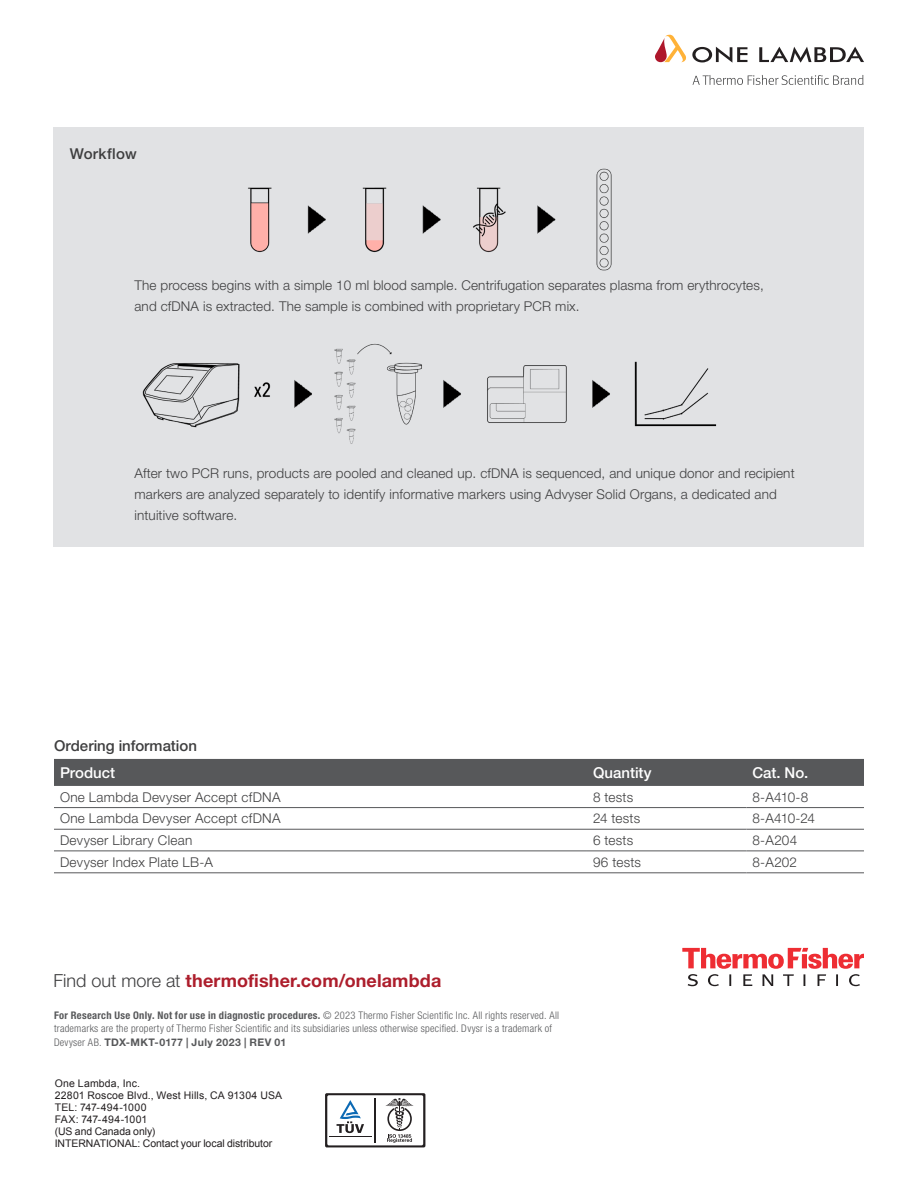
<style>
.page{position:relative;width:918px;height:1188px;background:#fff}
.page>*{position:absolute;margin:0;border:0;box-sizing:border-box;transform-origin:0 0}
.CTA{font:700 18px "Helvetica Neue LTW1 G";letter-spacing:.01em;color:#ad1e2c}
.Title_Row_-_Left{font:500 15px "Helvetica Neue LTW1 G";color:#fff}
.Table_Title{font:500 15px "Helvetica Neue LTW1 G";color:#3e3e3f}
.Content_Subhead{font:500 15px "Helvetica Neue LTW1 G";letter-spacing:.02em;color:#3e3e3f}
.Body__Copy__No_Basel{font:300 13.5px/21px "Helvetica Neue LTW1 G";letter-spacing:.01em;color:#3e3e3f}
.Table_Text_-_Left{font:300 13.5px "Helvetica Neue LTW1 G";letter-spacing:.02em;color:#3e3e3f}
.Copyright___Tactic{font:300 condensed 10.5px/13.5px "Helvetica Neue LTW1 G";letter-spacing:.025em;color:#57585a}
.Location_Numbers{font:10.5px/12px "Arial";color:#231f20}
.Location_Numbers-2{font:10.5px "Arial";letter-spacing:.02em;color:#231f20}
.s1{font-weight:300;color:#3e3e3f}
.s2{font-weight:700}
.s3{font-weight:700;font-stretch:normal}
</style>
<div class="page">
<svg style="left:682px;top:948px;width:182px;height:38px"></svg>
<svg style="left:325px;top:1093px;width:100px;height:54px"></svg>
<div style="left:54px;top:128px;width:810px;height:420px;background:#e1e2e4"></div>
<div style="left:54px;top:759px;width:810px;height:27px;background:#57585a"></div>
<hr style="left:747px;top:807px;width:117px;height:1px;background:#57585a">
<hr style="left:747px;top:829px;width:117px;height:1px;background:#57585a">
<hr style="left:747px;top:851px;width:117px;height:1px;background:#57585a">
<hr style="left:747px;top:873px;width:117px;height:1px;background:#57585a">
<hr style="left:54px;top:807px;width:533px;height:1px;background:#57585a">
<hr style="left:587px;top:807px;width:159px;height:1px;background:#57585a">
<hr style="left:54px;top:829px;width:533px;height:1px;background:#57585a">
<hr style="left:587px;top:829px;width:159px;height:1px;background:#57585a">
<hr style="left:54px;top:851px;width:533px;height:1px;background:#57585a">
<hr style="left:587px;top:851px;width:159px;height:1px;background:#57585a">
<hr style="left:54px;top:873px;width:533px;height:1px;background:#57585a">
<hr style="left:587px;top:873px;width:159px;height:1px;background:#57585a">
<img style="left:248px;top:168px;width:364px;height:103px">
<img style="left:142px;top:343px;width:575px;height:101px">
<svg style="left:759px;top:47px;width:105px;height:16px"></svg>
<svg style="left:655px;top:35px;width:92px;height:28px"></svg>
<svg style="left:693px;top:75px;width:170px;height:10px"></svg>
<p class="Content_Subhead" style="left:70px;top:145px;width:69px">Workflow</p>
<p class="Body__Copy__No_Basel" style="left:134px;top:275px;width:631px">The process begins with a simple 10 ml blood sample. Centrifugation separates plasma from erythrocytes, and cfDNA is extracted. The sample is combined with proprietary PCR mix.</p>
<p class="Body__Copy__No_Basel" style="left:134px;top:463px;width:662px">After two PCR runs, products are pooled and cleaned up. cfDNA is sequenced, and unique donor and recipient markers are analyzed separately to identify informative markers using Advyser Solid Organs, a dedicated and intuitive software.</p>
<p class="Table_Title" style="left:54px;top:736px;width:145px">Ordering information</p>
<p class="Title_Row_-_Left" style="left:60px;top:763px;width:57px">Product</p>
<p class="Title_Row_-_Left" style="left:593px;top:763px;width:60px">Quantity</p>
<p class="Title_Row_-_Left" style="left:753px;top:763px;width:57px">Cat. No.</p>
<p class="Table_Text_-_Left" style="left:60px;top:789px;width:222px">One Lambda Devyser Accept cfDNA</p>
<p class="Table_Text_-_Left" style="left:593px;top:789px;width:42px">8 tests</p>
<p class="Table_Text_-_Left" style="left:753px;top:789px;width:57px">8-A410-8</p>
<p class="Table_Text_-_Left" style="left:60px;top:810px;width:222px">One Lambda Devyser Accept cfDNA</p>
<p class="Table_Text_-_Left" style="left:593px;top:810px;width:49px">24 tests</p>
<p class="Table_Text_-_Left" style="left:753px;top:810px;width:64px">8-A410-24</p>
<p class="Table_Text_-_Left" style="left:60px;top:832px;width:134px">Devyser Library Clean</p>
<p class="Table_Text_-_Left" style="left:593px;top:832px;width:42px">6 tests</p>
<p class="Table_Text_-_Left" style="left:753px;top:832px;width:46px">8-A204</p>
<p class="Table_Text_-_Left" style="left:60px;top:853px;width:154px">Devyser Index Plate LB-A</p>
<p class="Table_Text_-_Left" style="left:593px;top:853px;width:50px">96 tests</p>
<p class="Table_Text_-_Left" style="left:753px;top:854px;width:46px">8-A202</p>
<p class="CTA" style="left:54px;top:970px;width:389px"><span class="s1">Find out more at</span> thermofisher.com/onelambda</p>
<p class="Copyright___Tactic" style="left:54px;top:1009px;width:507px"><span class="s2">For Research Use Only. Not for use in diagnostic procedures.</span> © 2023 Thermo Fisher Scientific Inc. All rights reserved. All trademarks are the property of Thermo Fisher Scientific and its subsidiaries unless otherwise specified. Dvysr is a trademark of<br>Devyser AB. <span class="s3">TDX-MKT-0177 | July 2023 | REV 01</span></p>
<p class="Location_Numbers" style="left:55px;top:1077px;width:87px">One Lambda, Inc.</p>
<p class="Location_Numbers" style="left:55px;top:1089px;width:229px">22801 Roscoe Blvd., West Hills, CA 91304 USA</p>
<p class="Location_Numbers-2" style="left:55px;top:1100px;width:93px">TEL: 747-494-1000</p>
<p class="Location_Numbers" style="left:55px;top:1113px;width:219px">FAX: 747-494-1001<br>(US and Canada only)<br>INTERNATIONAL: Contact your local distributor</p>
</div>
